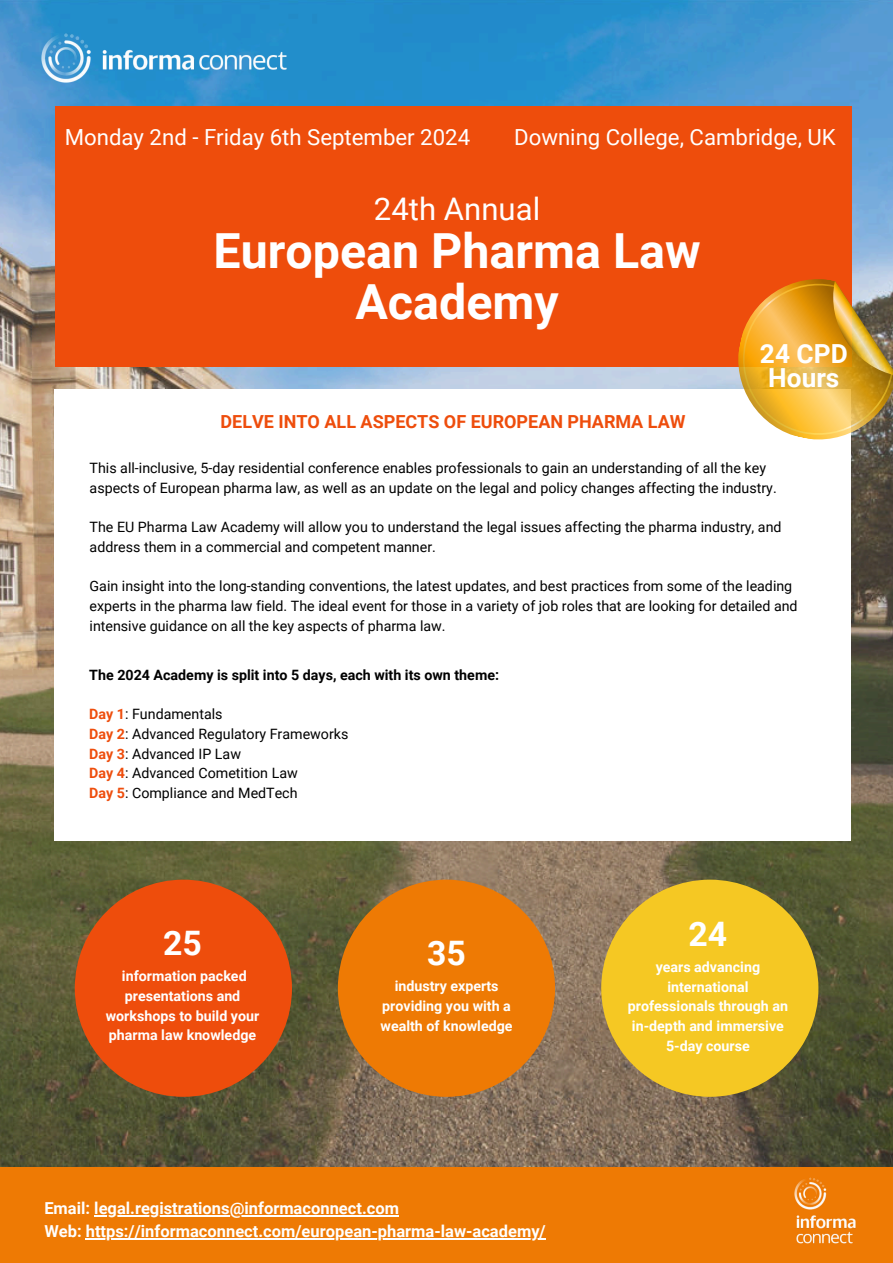
<style>
.page{position:relative;width:893px;height:1263px;background:#fff}
.page>*{position:absolute;margin:0;border:0;box-sizing:border-box;transform-origin:0 0}
.t1{font:700 48.38px/50.6px "Roboto";color:#fff;text-align:center}
.t2{font:700 33.75px "Roboto";color:#fff}
.t3{font:31.12px "Roboto";color:#fff}
.t4{font:700 26.25px/24.2px "Roboto";color:#fff;text-align:center}
.t5{font:22.2px "Roboto";color:#fff}
.t6{font:700 18px "Roboto";color:#ee4d0c}
.t7{font:700 16.5px/23px "Roboto";color:#fff}
.t8{font:15px/20.9px "Roboto";color:#fff}
.t9{font:14.25px/19.6px "Roboto";color:#000}
.t10{font:700 14.25px/19.6px "Roboto";color:#fff;text-align:center}
.t11{font:700 14.25px "Roboto";color:#000}
.s1{font-weight:700;color:#ee4d0c}
.s2{font-weight:700}
</style>
<div class="page">
<img style="left:0;top:0;width:893px;height:1168px">
<div style="left:0;top:1168px;width:893px;height:95px;background:#ee7a04"></div>
<img style="left:782px;top:1165px;width:85px;height:79px">
<div style="left:75px;top:880px;width:217px;height:217px;background:#ee4d0c;border-radius:50%"></div>
<div style="left:338px;top:880px;width:217px;height:217px;background:#ee7a04;border-radius:50%"></div>
<div style="left:601px;top:880px;width:217px;height:217px;background:#f5c823;border-radius:50%"></div>
<div style="left:55px;top:106px;width:796px;height:261px;background:#ee4d0c"></div>
<div style="left:55px;top:389px;width:796px;height:452px;background:#fff"></div>
<img style="left:22px;top:14px;width:283px;height:88px">
<svg style="left:731px;top:272px;width:162px;height:175px"></svg>
<hr style="left:94px;top:1215px;width:305px;height:1px;background:#fff">
<hr style="left:86px;top:1238px;width:460px;height:1px;background:#fff">
<h3 class="t5" style="left:65px;top:122px;width:407px">Monday 2nd - Friday 6th September 2024</h3>
<h3 class="t5" style="left:514px;top:122px;width:323px">Downing College, Cambridge, UK</h3>
<h3 class="t3" style="left:374px;top:187px;width:168px">24th Annual</h3>
<h1 class="t1" style="left:213px;top:224px;width:489px">European Pharma Law<br>Academy</h1>
<h3 class="t4" style="left:760px;top:340px;width:89px">24 CPD<br>Hours</h3>
<p class="t6" style="left:221px;top:409px;width:466px">DELVE INTO ALL ASPECTS OF EUROPEAN PHARMA LAW</p>
<p class="t9" style="left:90px;top:458px;width:688px">This all-inclusive, 5-day residential conference enables professionals to gain an understanding of all the key aspects of European pharma law, as well as an update on the legal and policy changes affecting the industry.</p>
<p class="t9" style="left:90px;top:517px;width:693px">The EU Pharma Law Academy will allow you to understand the legal issues affecting the pharma industry, and address them in a commercial and competent manner.</p>
<p class="t9" style="left:90px;top:576px;width:709px">Gain insight into the long-standing conventions, the latest updates, and best practices from some of the leading experts in the pharma law field. The ideal event for those in a variety of job roles that are looking for detailed and intensive guidance on all the key aspects of pharma law.</p>
<p class="t11" style="left:89px;top:665px;width:411px">The 2024 Academy is split into 5 days, each with its own theme:</p>
<p class="t9" style="left:89px;top:704px;width:261px"><span class="s1">Day 1</span>: Fundamentals<br><span class="s1">Day 2</span>: Advanced Regulatory Frameworks<br><span class="s1">Day 3</span>: Advanced IP Law<br><span class="s1">Day 4</span>: Advanced Cometition Law<br><span class="s1">Day 5</span>: Compliance and MedTech</p>
<h2 class="t2" style="left:163px;top:920px;width:40px">25</h2>
<p class="t10" style="left:106px;top:966px;width:155px">information packed presentations and workshops to build your pharma law knowledge</p>
<h2 class="t2" style="left:427px;top:930px;width:40px">35</h2>
<p class="t10" style="left:380px;top:976px;width:134px">industry experts providing you with a wealth of knowledge</p>
<p class="t7" style="left:44px;top:1196px;width:503px">Email: legal.registrations@informaconnect.com<br>Web: https://informaconnect.com/european-pharma-law-academy/</p>
<p class="t8" style="left:29px;top:1201px;width:266px"><span class="s2">More Information:<br>Email:</span> legal.registrations@informa.com</p>
<h2 class="t2" style="left:688px;top:910px;width:40px">24</h2>
<p class="t10" style="left:628px;top:956px;width:162px">years advancing international professionals through an in-depth and immersive<br>5-day course</p>
</div>
